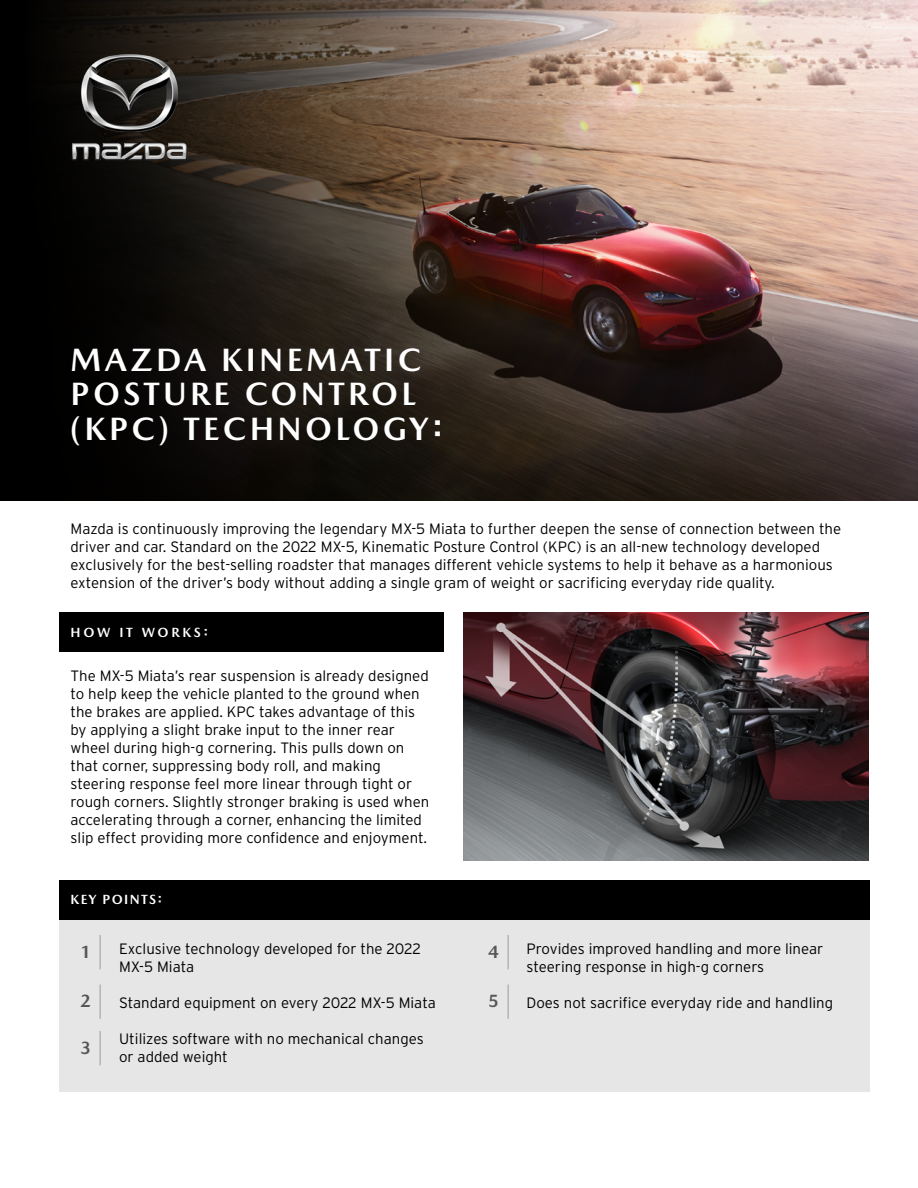
<style>
.page{position:relative;width:918px;height:1188px;background:#fff}
.page>*{position:absolute;margin:0;border:0;box-sizing:border-box;transform-origin:0 0}
.t1{font:700 32.85px/34.8px "Mazda Type";letter-spacing:.1em;color:#fff}
.t2{font:700 18px "Mazda Type";color:#575757}
.t3{font:300 15px/18px "Interstate";color:#000}
.t4{font:700 13.5px "Mazda Type";letter-spacing:.2em;color:#fff}
.t5{font:700 13.5px "Mazda Type";letter-spacing:.1em;color:#fff}
</style>
<div class="page">
<div style="left:60px;top:919px;width:810px;height:173px;background:#e6e6e6"></div>
<img style="left:613px;top:0;width:305px;height:500px">
<div style="left:60px;top:612px;width:384px;height:40px;background:#000"></div>
<div style="left:60px;top:880px;width:810px;height:40px;background:#000"></div>
<svg style="left:24px;top:0;width:589px;height:500px;background:#382d24"></svg>
<img style="left:464px;top:612px;width:405px;height:248px">
<hr style="left:99px;top:935px;width:2px;height:34px;background:#b4b4b4">
<hr style="left:99px;top:985px;width:2px;height:34px;background:#b4b4b4">
<hr style="left:507px;top:935px;width:2px;height:34px;background:#b4b4b4">
<hr style="left:507px;top:985px;width:2px;height:34px;background:#b4b4b4">
<hr style="left:99px;top:1031px;width:2px;height:34px;background:#b4b4b4">
<img style="left:66px;top:49px;width:126px;height:116px">
<div style="left:0;top:0;width:24px;height:500px;background:#000"></div>
<h1 class="t1" style="left:71px;top:342px;width:375px">MAZDA KINEMATIC<br>POSTURE CONTROL (KPC) TECHNOLOGY:</h1>
<p class="t3" style="left:71px;top:520px;width:772px">Mazda is continuously improving the legendary MX-5 Miata to further deepen the sense of connection between the driver and car. Standard on the 2022 MX-5, Kinematic Posture Control (KPC) is an all-new technology developed exclusively for the best-selling roadster that manages different vehicle systems to help it behave as a harmonious extension of the driver’s body without adding a single gram of weight or sacrificing everyday ride quality.</p>
<p class="t4" style="left:71px;top:624px;width:139px">HOW IT WORKS:</p>
<p class="t3" style="left:71px;top:666px;width:360px">The MX-5 Miata’s rear suspension is already designed to help keep the vehicle planted to the ground when the brakes are applied. KPC takes advantage of this by applying a slight brake input to the inner rear wheel during high-g cornering. This pulls down on that corner, suppressing body roll, and making steering response feel more linear through tight or rough corners. Slightly stronger braking is used when accelerating through a corner, enhancing the limited slip effect providing more confidence and enjoyment.</p>
<p class="t5" style="left:71px;top:892px;width:93px">KEY POINTS:</p>
<p class="t2" style="left:80px;top:940px;width:13px">1</p>
<p class="t2" style="left:80px;top:990px;width:13px">2</p>
<p class="t2" style="left:80px;top:1036px;width:13px">3</p>
<p class="t3" style="left:119px;top:940px;width:303px">Exclusive technology developed for the 2022<br>MX-5 Miata</p>
<p class="t3" style="left:119px;top:994px;width:318px">Standard equipment on every 2022 MX-5 Miata</p>
<p class="t3" style="left:119px;top:1030px;width:306px">Utilizes software with no mechanical changes or added weight</p>
<p class="t2" style="left:488px;top:940px;width:13px">4</p>
<p class="t2" style="left:488px;top:990px;width:13px">5</p>
<p class="t3" style="left:527px;top:940px;width:298px">Provides improved handling and more linear steering response in high-g corners</p>
<p class="t3" style="left:527px;top:994px;width:308px">Does not sacrifice everyday ride and handling</p>
</div>
